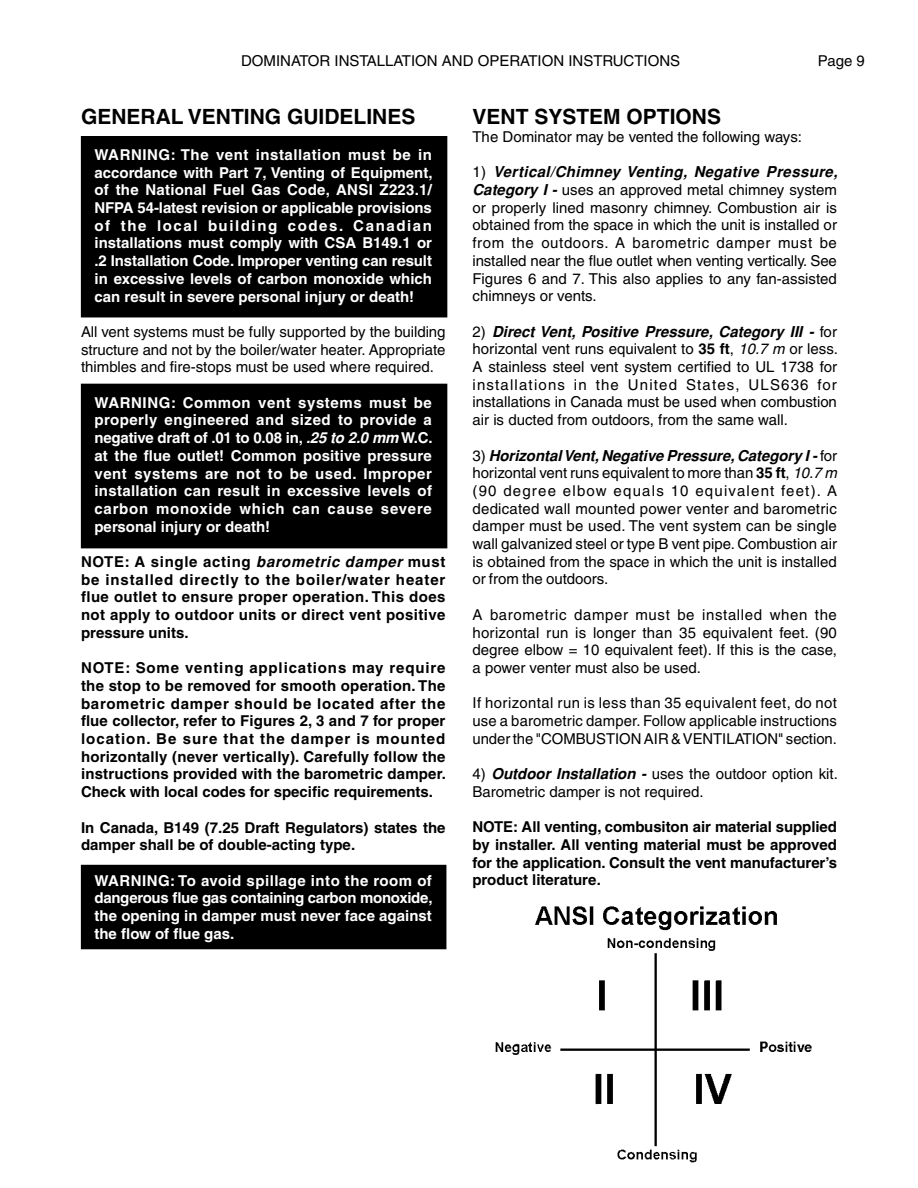
<style>
.page{position:relative;width:918px;height:1188px;background:#fff}
.page>*{position:absolute;margin:0;border:0;box-sizing:border-box;transform-origin:0 0}
.t1{font:700 21px "Helvetica";color:#000}
.t2{font:15px/17.7px "Helvetica";color:#000;text-align:justify}
.t3{font:700 15px/17.7px "Helvetica";color:#fff;text-align:justify}
.t4{font:700 15px/17.7px "Helvetica";color:#000;text-align:justify}
.s1{font-weight:700;font-style:italic}
.s2{font-weight:700}
.s3{font-style:italic}
</style>
<div class="page">
<div style="left:81px;top:137px;width:366px;height:180px;background:#000"></div>
<div style="left:81px;top:136px;width:366px;height:181px;border:1px solid #000"></div>
<div style="left:81px;top:384px;width:366px;height:164px;background:#000"></div>
<div style="left:81px;top:865px;width:365px;height:84px;background:#000"></div>
<img style="left:495px;top:906px;width:317px;height:257px">
<p class="t2" style="left:241px;top:53px;width:441px">DOMINATOR INSTALLATION AND OPERATION INSTRUCTIONS</p>
<p class="t2" style="left:818px;top:53px;width:48px">Page 9</p>
<h1 class="t1" style="left:472px;top:109px;width:250px">VENT SYSTEM OPTIONS</h1>
<p class="t2" style="left:472px;top:129px;width:331px">The Dominator may be vented the following ways:</p>
<p class="t2" style="left:472px;top:165px;width:367px">1) <span class="s1">Vertical/Chimney Venting, Negative Pressure, Category I -</span> uses an approved metal chimney system or properly lined masonry chimney. Combustion air is obtained from the space in which the unit is installed or from the outdoors. A barometric damper must be installed near the flue outlet when venting vertically. See Figures 6 and 7. This also applies to any fan-assisted chimneys or vents.</p>
<p class="t2" style="left:472px;top:324px;width:367px">2) <span class="s1">Direct Vent, Positive Pressure, Category III -</span> for horizontal vent runs equivalent to <span class="s2">35 ft</span>, <span class="s3">10.7 m</span> or less.<br>A stainless steel vent system certified to UL 1738 for installations in the United States, ULS636 for installations in Canada must be used when combustion air is ducted from outdoors, from the same wall.</p>
<p class="t2" style="left:472px;top:448px;width:366px">3) <span class="s1">Horizontal Vent, Negative Pressure, Category I -</span> for horizontal vent runs equivalent to more than <span class="s2">35 ft</span>, <span class="s3">10.7 m </span>(90 degree elbow equals 10 equivalent feet). A dedicated wall mounted power venter and barometric damper must be used. The vent system can be single wall galvanized steel or type B vent pipe. Combustion air is obtained from the space in which the unit is installed or from the outdoors.</p>
<p class="t2" style="left:472px;top:607px;width:366px">A barometric damper must be installed when the horizontal run is longer than 35 equivalent feet. (90 degree elbow = 10 equivalent feet). If this is the case, a power venter must also be used.</p>
<p class="t2" style="left:472px;top:696px;width:366px">If horizontal run is less than 35 equivalent feet, do not use a barometric damper. Follow applicable instructions under the "COMBUSTION AIR &amp; VENTILATION" section.</p>
<p class="t2" style="left:472px;top:766px;width:367px">4) <span class="s1">Outdoor Installation -</span> uses the outdoor option kit.<br>Barometric damper is not required.</p>
<p class="t4" style="left:472px;top:820px;width:366px">NOTE: All venting, combusiton air material supplied by installer. All venting material must be approved for the application. Consult the vent manufacturer’s product literature.</p>
<h1 class="t1" style="left:81px;top:109px;width:336px">GENERAL VENTING GUIDELINES</h1>
<p class="t3" style="left:94px;top:147px;width:340px">WARNING: The vent installation must be in accordance with Part 7, Venting of Equipment, of the National Fuel Gas Code, ANSI Z223.1/ NFPA 54-latest revision or applicable provisions of the local building codes. Canadian installations must comply with CSA B149.1 or .2 Installation Code. Improper venting can result in excessive levels of carbon monoxide which can result in severe personal injury or death!</p>
<p class="t2" style="left:81px;top:324px;width:366px">All vent systems must be fully supported by the building structure and not by the boiler/water heater. Appropriate thimbles and fire-stops must be used where required.</p>
<p class="t3" style="left:94px;top:395px;width:340px">WARNING: Common vent systems must be properly engineered and sized to provide a negative draft of .01 to 0.08 in, <span class="s3">.25 to 2.0 mm</span> W.C. at the flue outlet! Common positive pressure vent systems are not to be used. Improper installation can result in excessive levels of carbon monoxide which can cause severe personal injury or death!</p>
<p class="t4" style="left:81px;top:554px;width:366px">NOTE: A single acting <span class="s3">barometric damper</span> must be installed directly to the boiler/water heater flue outlet to ensure proper operation. This does not apply to outdoor units or direct vent positive pressure units.</p>
<p class="t4" style="left:81px;top:661px;width:367px">NOTE: Some venting applications may require the stop to be removed for smooth operation. The barometric damper should be located after the flue collector, refer to Figures 2, 3 and 7 for proper location. Be sure that the damper is mounted horizontally (never vertically). Carefully follow the instructions provided with the barometric damper.<br>Check with local codes for specific requirements.</p>
<p class="t4" style="left:81px;top:820px;width:366px">In Canada, B149 (7.25 Draft Regulators) states the damper shall be of double-acting type.</p>
<p class="t3" style="left:94px;top:873px;width:340px">WARNING: To avoid spillage into the room of dangerous flue gas containing carbon monoxide, the opening in damper must never face against the flow of flue gas.</p>
</div>
